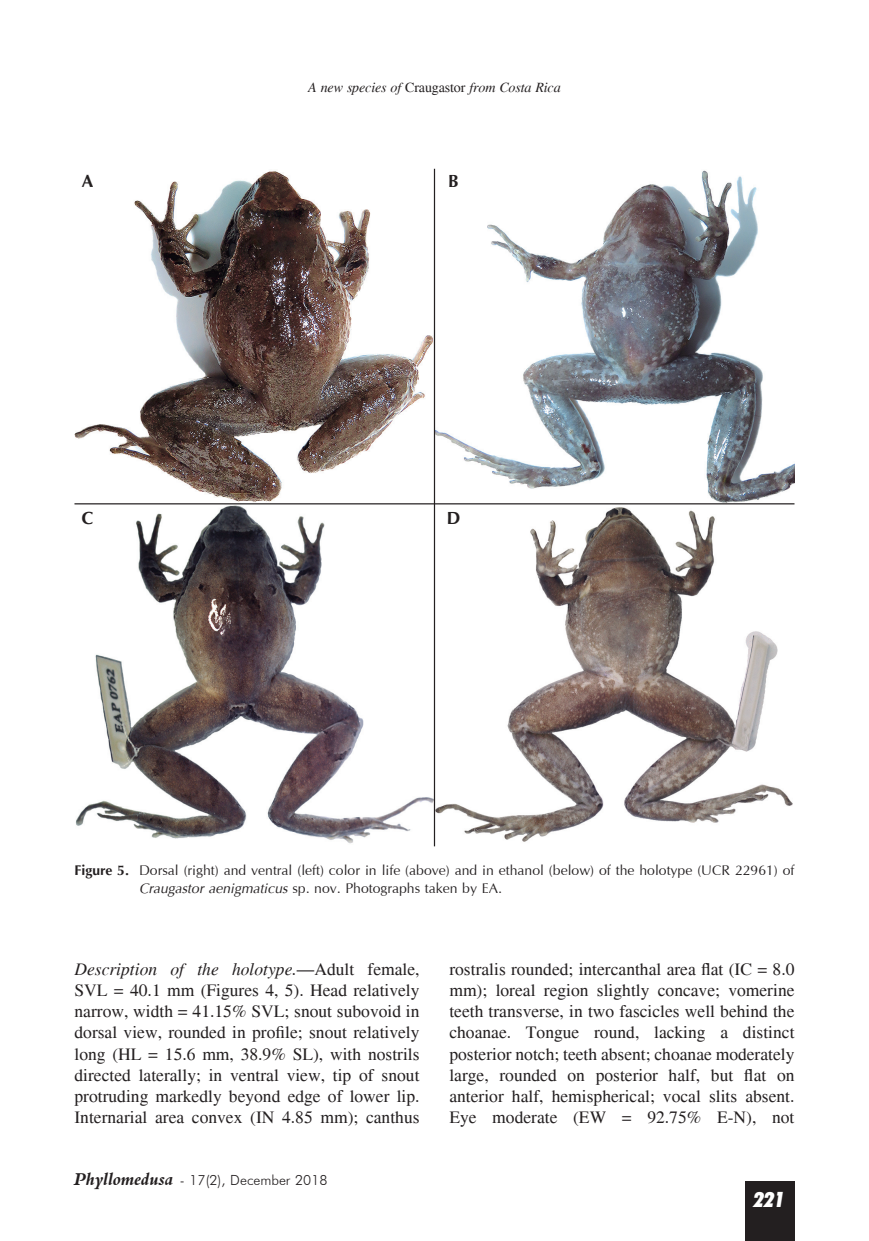
<style>
.page{position:relative;width:869px;height:1241px;background:#fff}
.page>*{position:absolute;margin:0;border:0;box-sizing:border-box;transform-origin:0 0}
.t1{font:italic 900 condensed 21px "Futura BT";color:#fff}
.t2{font:17.5px/21px "Times";color:#231f20;text-align:justify}
.t3{font:700 17.5px "Optima";color:#231f20}
.t4{font:14px/17.5px "Optima";color:#231f20}
.t5{font:italic 14px "Times";letter-spacing:-.01em;color:#231f20}
.t6{font:300 14px "Futura BT";color:#231f20}
.s1{font-style:normal}
.s2{font-weight:700}
.s3{font-style:italic}
.s4{font-family:"Aldine 401 BT Bold Italic A";font-weight:400;font-size:17.5px}
</style>
<div class="page">
<div style="left:744px;top:1181px;width:50px;height:59px;background:#231f20"></div>
<img style="left:74px;top:169px;width:720px;height:675px">
<hr style="left:433px;top:169px;width:2px;height:677px;background:#231f20">
<hr style="left:74px;top:503px;width:720px;height:1px;background:#231f20">
<p class="t3" style="left:82px;top:172px;width:13px">A</p>
<p class="t3" style="left:82px;top:509px;width:13px">C</p>
<p class="t5" style="left:308px;top:79px;width:254px">A new species of <span class="s1">Craugastor</span> from Costa Rica</p>
<p class="t3" style="left:448px;top:172px;width:12px">B</p>
<p class="t3" style="left:446px;top:509px;width:15px">D</p>
<p class="t4" style="left:139px;top:862px;width:656px;text-indent:-64px"><span class="s2">Figure 5.</span> Dorsal (right) and ventral (left) color in life (above) and in ethanol (below) of the holotype (UCR 22961) of<br><span class="s3">Craugastor aenigmaticus</span> sp. nov. Photographs taken by EA.</p>
<p class="t2" style="left:74px;top:958px;width:346px"><span class="s3">Description of the holotype.</span>—Adult female, SVL = 40.1 mm (Figures 4, 5). Head relatively narrow, width = 41.15% SVL; snout subovoid in dorsal view, rounded in profile; snout relatively long (HL = 15.6 mm, 38.9% SL), with nostrils directed laterally; in ventral view, tip of snout protruding markedly beyond edge of lower lip.<br>Internarial area convex (IN 4.85 mm); canthus</p>
<p class="t2" style="left:449px;top:958px;width:346px">rostralis rounded; intercanthal area flat (IC = 8.0 mm); loreal region slightly concave; vomerine teeth transverse, in two fascicles well behind the choanae. Tongue round, lacking a distinct posterior notch; teeth absent; choanae moderately large, rounded on posterior half, but flat on anterior half, hemispherical; vocal slits absent.<br>Eye moderate (EW = 92.75% E-N), not</p>
<p class="t6" style="left:74px;top:1171px;width:254px"><span class="s4">Phyllomedusa</span> - 17(2), December 2018</p>
<p class="t1" style="left:753px;top:1186px;width:32px">221</p>
</div>
